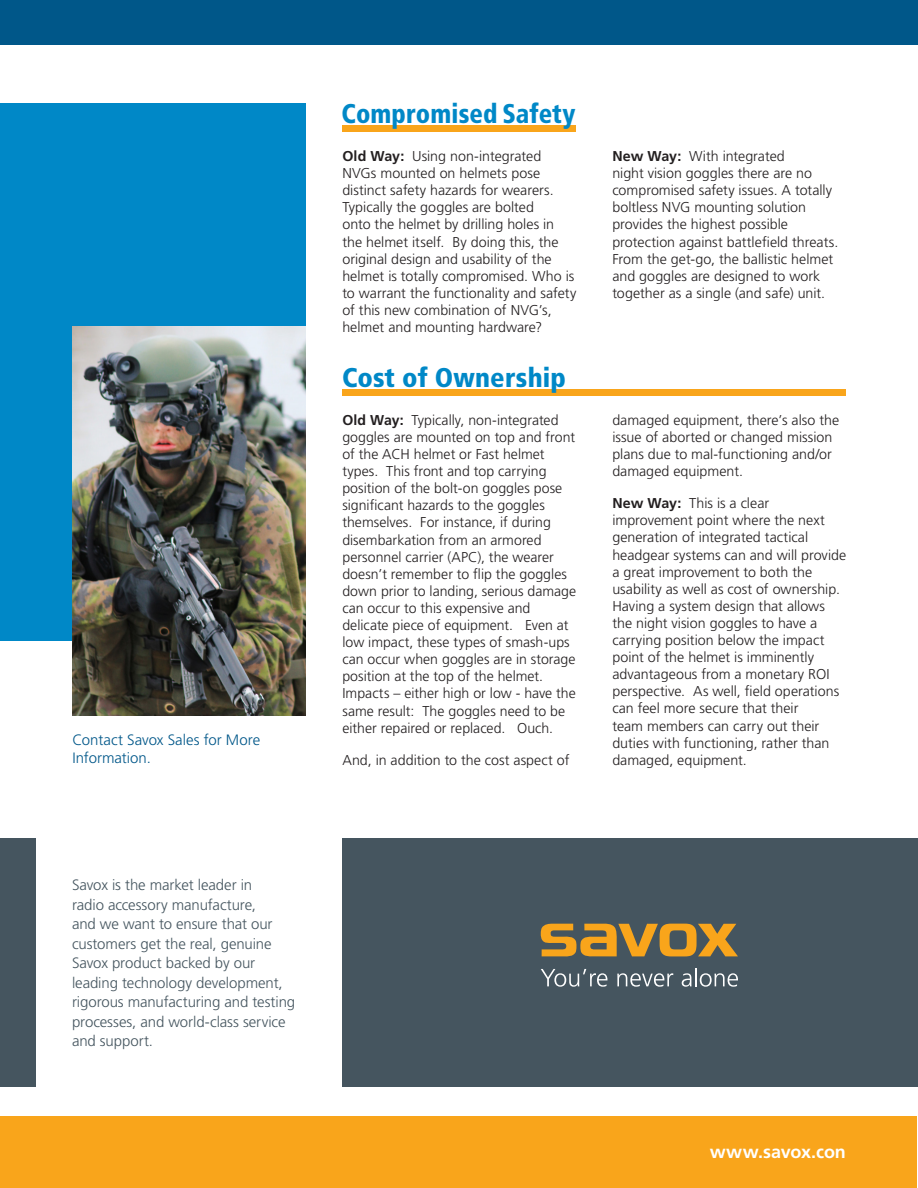
<style>
.page{position:relative;width:918px;height:1188px;background:#fff}
.page>*{position:absolute;margin:0;border:0;box-sizing:border-box;transform-origin:0 0}
.t1{font:900 condensed 27px "Frutiger LT Std";letter-spacing:.005em;color:#0088c7;scale:.93 1}
.t2{font:900 condensed 27px "Frutiger LT Std";letter-spacing:.005em;color:#0088c7}
.BODY{font:700 18px "Frutiger LT Std";letter-spacing:-.005em;color:#fff}
.BODY-2{font:300 15px/19.5px "Frutiger LT Std";letter-spacing:-.005em;color:#45555f}
.BODY-3{font:300 15px/18px "Frutiger LT Std";color:#005789}
.BODY-4{font:300 14.25px/17.1px "Frutiger LT Std";color:#231f20}
.s1{font-weight:700}
</style>
<div class="page">
<div style="left:1px;top:0;width:917px;height:45px;background:#005789"></div>
<div style="left:342px;top:389px;width:504px;height:7px;background:#f9a51b"></div>
<div style="left:342px;top:126px;width:234px;height:6px;background:#f9a51b"></div>
<div style="left:0;top:103px;width:306px;height:537px;background:#0088c7"></div>
<div style="left:342px;top:838px;width:576px;height:249px;background:#45555f"></div>
<div style="left:0;top:838px;width:36px;height:249px;background:#45555f"></div>
<div style="left:1px;top:1116px;width:916px;height:71px;background:#f9a51b"></div>
<svg style="left:540px;top:924px;width:198px;height:33px"></svg>
<svg style="left:541px;top:969px;width:66px;height:18px"></svg>
<svg style="left:617px;top:973px;width:56px;height:14px"></svg>
<svg style="left:682px;top:968px;width:56px;height:19px"></svg>
<img style="left:72px;top:327px;width:234px;height:388px">
<p class="BODY-3" style="left:72px;top:731px;width:189px">Contact Savox Sales for More<br>Information.</p>
<p class="BODY-2" style="left:72px;top:875px;width:225px">Savox is the market leader in<br>radio accessory manufacture,<br>and we want to ensure that our customers get the real, genuine<br>Savox product backed by our leading technology development, rigorous manufacturing and testing processes, and world-class service and support.</p>
<p class="t1" style="left:342px;top:98px;width:253px">Compromised Safety</p>
<p class="BODY-4" style="left:342px;top:148px;width:235px"><span class="s1">Old Way:</span> Using non-integrated NVGs mounted on helmets pose distinct safety hazards for wearers.<br>Typically the goggles are bolted<br>onto the helmet by drilling holes in the helmet itself. By doing this, the original design and usability of the helmet is totally compromised. Who is to warrant the functionality and safety of this new combination of NVG’s, helmet and mounting hardware?</p>
<p class="t2" style="left:342px;top:361px;width:226px">Cost of Ownership</p>
<p class="BODY-4" style="left:342px;top:412px;width:235px"><span class="s1">Old Way:</span> Typically, non-integrated goggles are mounted on top and front of the ACH helmet or Fast helmet types. This front and top carrying position of the bolt-on goggles pose significant hazards to the goggles themselves. For instance, if during disembarkation from an armored personnel carrier (APC), the wearer doesn’t remember to flip the goggles down prior to landing, serious damage can occur to this expensive and delicate piece of equipment. Even at low impact, these types of smash-ups can occur when goggles are in storage position at the top of the helmet.<br>Impacts – either high or low - have the same result: The goggles need to be either repaired or replaced. Ouch.</p>
<p class="BODY-4" style="left:342px;top:751px;width:229px">And, in addition to the cost aspect of</p>
<p class="BODY-4" style="left:612px;top:148px;width:227px"><span class="s1">New Way:</span> With integrated<br>night vision goggles there are no compromised safety issues. A totally boltless NVG mounting solution provides the highest possible protection against battlefield threats.<br>From the get-go, the ballistic helmet and goggles are designed to work together as a single (and safe) unit.</p>
<p class="BODY-4" style="left:612px;top:412px;width:228px">damaged equipment, there’s also the issue of aborted or changed mission plans due to mal-functioning and/or damaged equipment.</p>
<p class="BODY-4" style="left:612px;top:495px;width:235px"><span class="s1">New Way:</span> This is a clear improvement point where the next generation of integrated tactical headgear systems can and will provide a great improvement to both the usability as well as cost of ownership.<br>Having a system design that allows the night vision goggles to have a carrying position below the impact point of the helmet is imminently advantageous from a monetary ROI perspective. As well, field operations can feel more secure that their<br>team members can carry out their duties with functioning, rather than damaged, equipment.</p>
<p class="BODY" style="left:710px;top:1142px;width:138px">www.savox.con</p>
</div>
